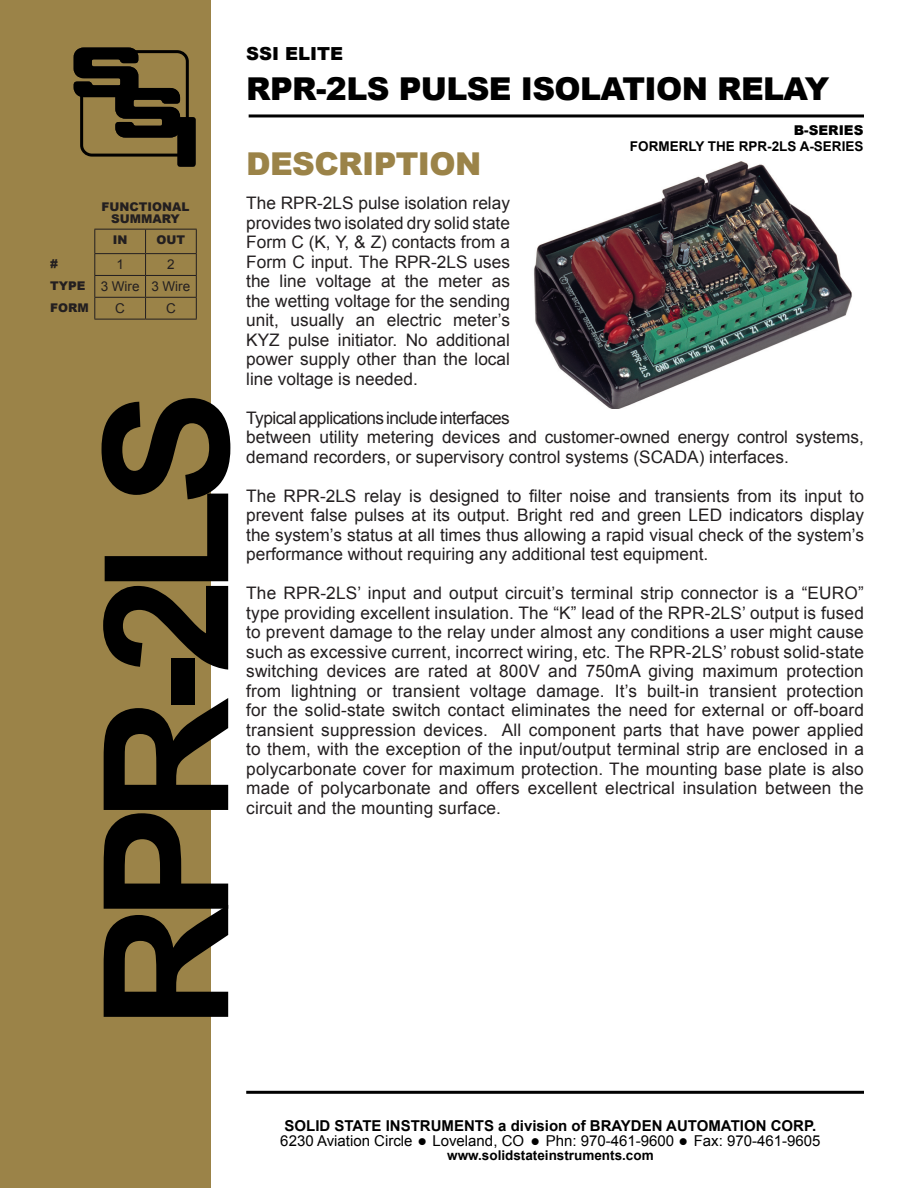
<style>
.page{position:relative;width:918px;height:1188px;background:#fff}
.page>*{position:absolute;margin:0;border:0;box-sizing:border-box;transform-origin:0 0}
.Body_Copy{font:700 174px "Arial";letter-spacing:-.1em;color:#000}
.Product_Name{font:900 31.5px "Arial";letter-spacing:-.02em;color:#000}
.Product_Name-2{font:900 31.5px "Arial";letter-spacing:-.02em;color:#9b8348}
.Title_Header{font:900 18px "Arial";color:#000}
.Body_Copy-2{font:17.25px/19.5px "Arial";color:#231f20;text-align:justify}
.t1{font:15px/15px "Arial";color:#000}
.Title_Header-2{font:700 13.5px "Arial";color:#000}
.Body_Copy-3{font:13.5px "Arial";color:#231f20}
.Title_Header-3{font:900 13.5px "Arial";color:#000}
.Category_Header{font:900 12px/12px "Arial";color:#231f20;text-align:center}
.s1{font-weight:700}
</style>
<div class="page">
<div style="left:0;top:0;width:211px;height:1188px;background:#9b8348"></div>
<svg style="left:73px;top:47px;width:123px;height:120px"></svg>
<hr style="left:249px;top:114px;width:615px;height:3px;background:#000">
<hr style="left:246px;top:1091px;width:618px;height:3px;background:#000">
<hr style="left:94px;top:229px;width:52px;height:1px;background:#231f20">
<hr style="left:146px;top:229px;width:51px;height:1px;background:#231f20">
<hr style="left:94px;top:253px;width:52px;height:1px;background:#231f20">
<hr style="left:146px;top:253px;width:51px;height:1px;background:#231f20">
<hr style="left:94px;top:275px;width:52px;height:1px;background:#231f20">
<hr style="left:146px;top:275px;width:51px;height:1px;background:#231f20">
<hr style="left:94px;top:297px;width:52px;height:1px;background:#231f20">
<svg style="left:94px;top:230px;width:1px;height:89px"></svg>
<hr style="left:146px;top:297px;width:51px;height:1px;background:#231f20">
<svg style="left:145px;top:230px;width:1px;height:89px"></svg>
<svg style="left:196px;top:230px;width:1px;height:89px"></svg>
<hr style="left:94px;top:319px;width:52px;height:1px;background:#231f20">
<hr style="left:146px;top:319px;width:51px;height:1px;background:#231f20">
<img style="left:534px;top:161px;width:318px;height:247px">
<p class="Category_Header" style="left:102px;top:200px;width:89px">FUNCTIONAL<br>SUMMARY</p>
<p class="Category_Header" style="left:113px;top:233px;width:16px">IN</p>
<p class="Category_Header" style="left:157px;top:233px;width:30px">OUT</p>
<p class="Category_Header" style="left:50px;top:258px;width:9px">#</p>
<p class="Body_Copy-3" style="left:116px;top:256px;width:9px">1</p>
<p class="Body_Copy-3" style="left:167px;top:256px;width:9px">2</p>
<p class="Category_Header" style="left:50px;top:279px;width:37px">TYPE</p>
<p class="Body_Copy-3" style="left:101px;top:278px;width:40px">3 Wire</p>
<p class="Body_Copy-3" style="left:152px;top:278px;width:40px">3 Wire</p>
<p class="Category_Header" style="left:50px;top:301px;width:40px">FORM</p>
<p class="Body_Copy-3" style="left:115px;top:300px;width:11px">C</p>
<p class="Body_Copy-3" style="left:166px;top:300px;width:11px">C</p>
<p class="Body_Copy" style="left:51px;top:1030px;width:641px;rotate:-90deg">RPR-2LS</p>
<p class="Title_Header" style="left:246px;top:41px;width:98px">SSI ELITE</p>
<p class="Product_Name" style="left:246px;top:66px;width:585px">RPR-2LS PULSE ISOLATION RELAY</p>
<p class="Title_Header-3" style="left:794px;top:120px;width:71px">B-SERIES</p>
<p class="Title_Header-2" style="left:630px;top:137px;width:235px">FORMERLY THE RPR-2LS A-SERIES</p>
<p class="Product_Name-2" style="left:246px;top:141px;width:237px">DESCRIPTION</p>
<p class="Body_Copy-2" style="left:246px;top:193px;width:265px">The RPR-2LS pulse isolation relay provides two isolated dry solid state Form C (K, Y, &amp; Z) contacts from a Form C input. The RPR-2LS uses the line voltage at the meter as the wetting voltage for the sending unit, usually an electric meter’s KYZ pulse initiator. No additional power supply other than the local line voltage is needed.</p>
<p class="Body_Copy-2" style="left:246px;top:408px;width:619px;text-align:left">Typical applications include interfaces<br>between utility metering devices and customer-owned energy control systems, demand recorders, or supervisory control systems (SCADA) interfaces.</p>
<p class="Body_Copy-2" style="left:246px;top:486px;width:619px">The RPR-2LS relay is designed to filter noise and transients from its input to prevent false pulses at its output. Bright red and green LED indicators display the system’s status at all times thus allowing a rapid visual check of the system’s performance without requiring any additional test equipment.</p>
<p class="Body_Copy-2" style="left:246px;top:583px;width:619px">The RPR-2LS’ input and output circuit’s terminal strip connector is a “EURO” type providing excellent insulation. The “K” lead of the RPR-2LS’ output is fused to prevent damage to the relay under almost any conditions a user might cause such as excessive current, incorrect wiring, etc. The RPR-2LS’ robust solid-state switching devices are rated at 800V and 750mA giving maximum protection from lightning or transient voltage damage. It’s built-in transient protection for the solid-state switch contact eliminates the need for external or off-board transient suppression devices. All component parts that have power applied to them, with the exception of the input/output terminal strip are enclosed in a polycarbonate cover for maximum protection. The mounting base plate is also made of polycarbonate and offers excellent electrical insulation between the circuit and the mounting surface.</p>
<p class="t1" style="left:280px;top:1119px;width:542px"><span class="s1">SOLID STATE INSTRUMENTS a division of BRAYDEN AUTOMATION CORP.<br></span>6230 Aviation Circle ● Loveland, CO ● Phn: 970-461-9600 ● Fax: 970-461-9605</p>
<p class="Title_Header-2" style="left:447px;top:1146px;width:208px">www.solidstateinstruments.com</p>
</div>
